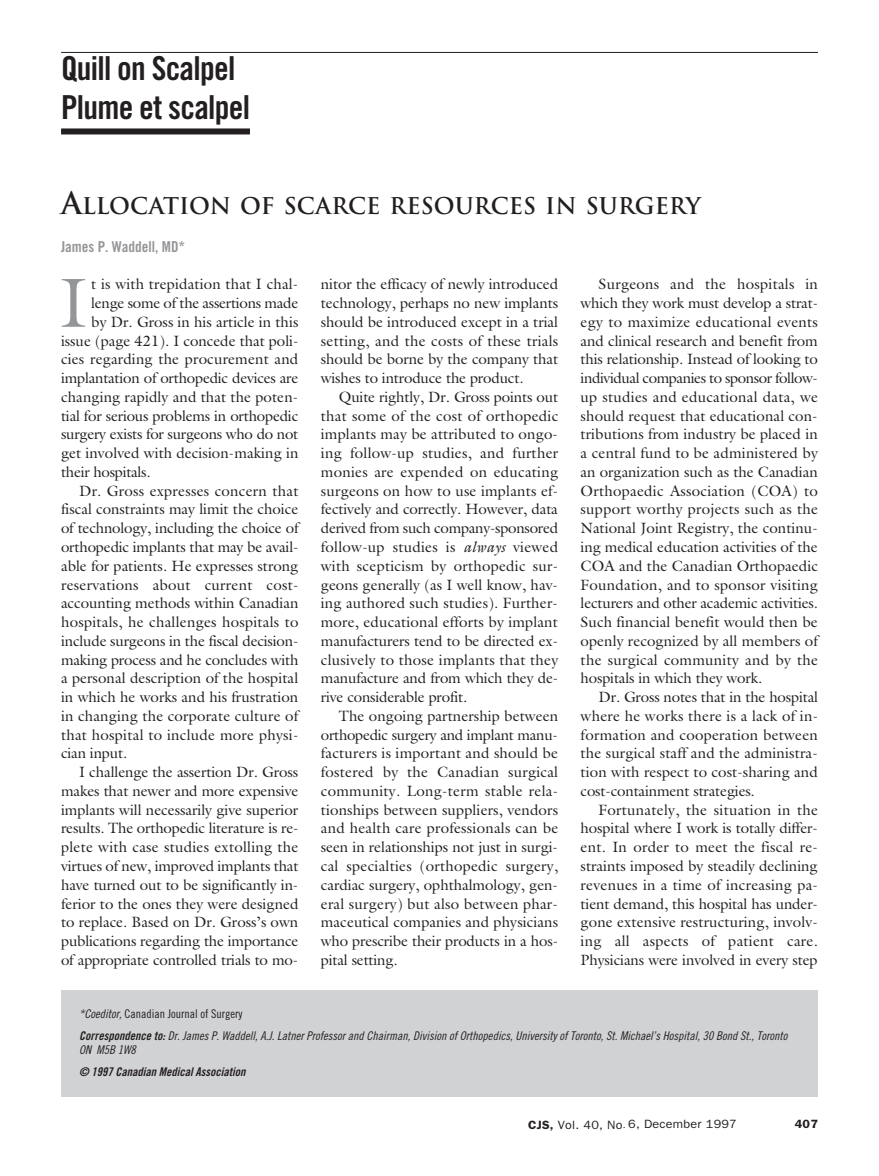
<style>
.page{position:relative;width:879px;height:1176px;background:#fff}
.page>*{position:absolute;margin:0;border:0;box-sizing:border-box;transform-origin:0 0}
.t1{font:70.2px "Galliard";color:#939598}
.t2{font:33px/39.6px "Trade Gothic Bold Cond Twenty";letter-spacing:-.02em;color:#231f20}
.t3{font:700 22.5px "Trajan";color:#231f20}
.t4{font:15px/18.8px "Galliard";letter-spacing:-.005em;color:#231f20;text-align:justify}
.t5{font:15px "Galliard";letter-spacing:.015em;color:#231f20}
.t6{font:15px "Trade Gothic Bold Cond Twenty";color:#939598}
.t7{font:12px/13.5px "Trade Gothic Cond Eighteen Obl";color:#231f20}
.t8{font:12px "Trade Gothic Cond Eighteen";color:#231f20}
.t9{font:12px "Trade Gothic Bold Cond Twenty Obl";color:#231f20}
.t10{font:12px "Franklin Gothic";letter-spacing:.02em;color:#231f20;scale:1.05 1}
.t11{font:600 12px "Franklin Gothic";color:#231f20;scale:1.05 1}
.s1{font-size:30px}
.s2{font-style:italic}
.s3{font-family:"Trade Gothic Cond Eighteen Obl"}
.s4{font-family:"Trade Gothic Bold Cond Twenty Obl"}
.s5{font-weight:600}
.s6{font-size:9px}
</style>
<div class="page">
<hr style="left:61px;top:52px;width:756px;height:1px;background:#231f20">
<div style="left:61px;top:128px;width:189px;height:6px;background:#231f20"></div>
<div style="left:61px;top:990px;width:756px;height:106px;background:#d1d2d4"></div>
<h2 class="t2" style="left:61px;top:51px;width:190px">Quill on Scalpel<br>Plume et scalpel</h2>
<h3 class="t3" style="left:61px;top:193px;width:640px"><span class="s1">A</span>LLOCATION OF SCARCE RESOURCES IN SURGERY</h3>
<p class="t6" style="left:61px;top:241px;width:126px">James P. Waddell, MD*</p>
<h1 class="t1" style="left:59px;top:261px;width:30px">I</h1>
<p class="t4" style="left:91px;top:274px;width:208px">t is with trepidation that I chal-</p>
<p class="t4" style="left:91px;top:293px;width:208px">lenge some of the assertions made</p>
<p class="t4" style="left:91px;top:312px;width:208px">by Dr. Gross in his article in this</p>
<p class="t4" style="left:61px;top:331px;width:239px">issue (page 421). I concede that poli-</p>
<p class="t4" style="left:61px;top:349px;width:238px">cies regarding the procurement and</p>
<p class="t4" style="left:61px;top:368px;width:239px">implantation of orthopedic devices are</p>
<p class="t4" style="left:61px;top:387px;width:238px">changing rapidly and that the poten-</p>
<p class="t4" style="left:61px;top:406px;width:238px">tial for serious problems in orthopedic</p>
<p class="t4" style="left:61px;top:424px;width:238px">surgery exists for surgeons who do not</p>
<p class="t4" style="left:61px;top:443px;width:239px">get involved with decision -making in</p>
<p class="t4" style="left:61px;top:462px;width:91px">their hospitals.</p>
<p class="t5" style="left:79px;top:481px;width:221px">Dr. Gross expresses concern that</p>
<p class="t4" style="left:61px;top:499px;width:239px">fiscal constraints may limit the choice</p>
<p class="t4" style="left:61px;top:518px;width:239px">of technology, including the choice of</p>
<p class="t4" style="left:61px;top:537px;width:239px">orthopedic implants that may be avail-</p>
<p class="t4" style="left:61px;top:556px;width:239px">able for patients. He expresses strong</p>
<p class="t5" style="left:61px;top:575px;width:239px">reservations about current cost-</p>
<p class="t4" style="left:61px;top:593px;width:239px">accounting methods within Canadian</p>
<p class="t5" style="left:61px;top:613px;width:239px">hospitals, he challenges hospitals to</p>
<p class="t4" style="left:61px;top:631px;width:239px">include surgeons in the fiscal decision-</p>
<p class="t4" style="left:61px;top:649px;width:239px">making process and he concludes with</p>
<p class="t4" style="left:61px;top:668px;width:238px">a personal description of the hospital</p>
<p class="t4" style="left:61px;top:687px;width:238px">in which he works and his frustration</p>
<p class="t5" style="left:61px;top:706px;width:238px">in changing the corporate culture of</p>
<p class="t5" style="left:61px;top:725px;width:239px">that hospital to include more physi-</p>
<p class="t4" style="left:61px;top:743px;width:68px">cian input.</p>
<p class="t4" style="left:79px;top:762px;width:220px">I challenge the assertion Dr. Gross</p>
<p class="t4" style="left:61px;top:781px;width:239px">makes that newer and more expensive</p>
<p class="t4" style="left:61px;top:799px;width:238px">implants will necessarily give superior</p>
<p class="t4" style="left:61px;top:818px;width:239px">results. The orthopedic literature is re-</p>
<p class="t5" style="left:61px;top:838px;width:239px">plete with case studies extolling the</p>
<p class="t4" style="left:61px;top:856px;width:239px">virtues of new, improved implants that</p>
<p class="t4" style="left:61px;top:874px;width:239px">have turned out to be significantly in-</p>
<p class="t4" style="left:61px;top:893px;width:239px">ferior to the ones they were designed</p>
<p class="t4" style="left:61px;top:912px;width:238px">to replace. Based on Dr. Gross’s own</p>
<p class="t4" style="left:61px;top:931px;width:239px">publications regarding the importance</p>
<p class="t4" style="left:61px;top:949px;width:238px">of appropriate controlled trials to mo -</p>
<p class="t4" style="left:321px;top:274px;width:239px">ni tor the efficacy of newly introduced technology, perhaps no new implants should be introduced except in a trial setting, and the costs of these trials should be borne by the company that wishes to introduce the product.</p>
<p class="t4" style="left:321px;top:387px;width:239px;text-indent:18px">Quite rightly, Dr. Gross points out that some of the cost of orthopedic implants may be attributed to ongo&shy;ing follow-up studies, and further monies are expended on educating surgeons on how to use implants ef&shy;fectively and correctly. However, data derived from such company-sponsored follow-up studies is <span class="s2">always</span> viewed with scepticism by orthopedic sur&shy;geons generally (as I well know, hav&shy;ing authored such studies). Further&shy;more, educational efforts by implant manufacturers tend to be directed ex&shy;clusively to those implants that they manufacture and from which they de&shy;rive considerable profit.</p>
<p class="t4" style="left:321px;top:706px;width:239px;text-indent:18px">The ongoing partnership between orthopedic surgery and implant manu - facturers is important and should be fostered by the Canadian surgical community. Long-term stable rela&shy;tionships between suppliers, vendors and health care professionals can be seen in relationships not just in surgi&shy;cal specialties (orthopedic surgery, cardiac surgery, ophthalmology, gen&shy;eral surgery) but also between phar&shy;maceutical companies and physicians who prescribe their products in a hos&shy;pital setting.</p>
<p class="t4" style="left:580px;top:274px;width:239px;text-indent:18px">Surgeons and the hospitals in which they work must develop a strat&shy;egy to maximize educational events and clinical research and benefit from this relationship. Instead of looking to individual companies to sponsor follow&shy;up studies and educational data, we should request that educational con&shy;tributions from industry be placed in a central fund to be administered by an organization such as the Canadian Orthopaedic Association (COA) to support worthy projects such as the National Joint Registry, the continu&shy;ing medical education activities of the COA and the Canadian Orthopaedic Foundation, and to sponsor visiting lecturers and other academic activities.<br>Such financial benefit would then be openly recognized by all members of the surgical community and by the hospitals in which they work.</p>
<p class="t4" style="left:580px;top:687px;width:239px;text-indent:18px">Dr. Gross notes that in the hospital where he works there is a lack of in&shy;formation and cooperation between the surgical staff and the administra&shy;tion with respect to cost-sharing and cost-containment strategies.</p>
<p class="t4" style="left:580px;top:799px;width:239px;text-indent:18px">Fortunately, the situation in the hospital where I work is totally differ&shy;ent. In order to meet the fiscal re&shy;straints imposed by steadily declining revenues in a time of increasing pa&shy;tient demand, this hospital has under&shy;gone extensive restructuring, involv&shy;ing all aspects of patient care.<br>Physicians were involved in every step</p>
<p class="t8" style="left:79px;top:1008px;width:165px"><span class="s3">*Coeditor,</span> Canadian Journal of Surgery</p>
<p class="t7" style="left:79px;top:1029px;width:709px"><span class="s4">Correspondence to:</span> Dr. James P. Waddell, A.J. Latner Professor and Chairman, Division of Orthopedics, University of Toronto, St. Michael’s Hospital, 30 Bond St., Toronto<br>ON M5B 1W8</p>
<p class="t9" style="left:79px;top:1067px;width:168px">© 1997 Canadian Medical Association</p>
<p class="t10" style="left:528px;top:1116px;width:200px"><span class="s5">CJS,</span> Vol. 40, No<span class="s6">.</span> 6, December 1997</p>
<p class="t11" style="left:794px;top:1116px;width:24px">407</p>
</div>
